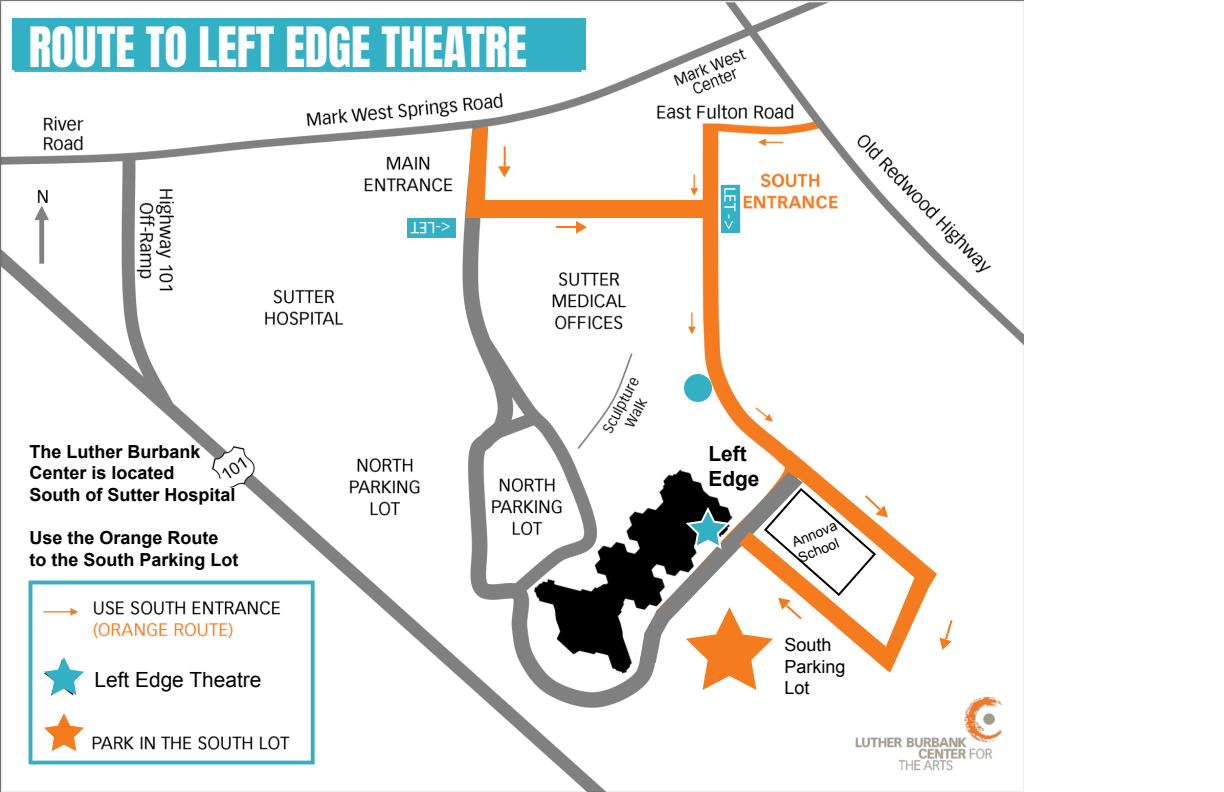
<style>
.page{position:relative;width:1224px;height:792px;background:#fff}
.page>*{position:absolute;margin:0;border:0;box-sizing:border-box;transform-origin:0 0}
.t1{font:47.2px "Anton";color:#fff}
.t2{font:21px "Arial";color:#000}
.t3{font:700 21px/25px "Arial";color:#000}
.t4{font:700 18px/21.6px "Arial";color:#000}
.t5{font:18px/21.6px "Arial";color:#000}
.t6{font:16.8px "Myriad Pro";color:#fff}
.t7{font:16.6px "Myriad Pro";color:#fff}
.t8{font:14px/16.8px "Arial";color:#000}
</style>
<div class="page">
<img style="left:0;top:0;width:1024px;height:792px">
<div style="left:407px;top:218px;width:49px;height:20px;background:#34b0c5"></div>
<div style="left:12px;top:18px;width:574px;height:52px;background:#34b0c5"></div>
<div style="left:480px;top:200px;width:224px;height:18px;background:#f47c1f"></div>
<svg style="left:466px;top:126px;width:22px;height:92px"></svg>
<div style="left:626px;top:610px;width:46px;height:48px;background:#fff;border-radius:50%"></div>
<svg style="left:551px;top:593px;width:76px;height:62px;background:#272727"></svg>
<div style="left:90px;top:658px;width:186px;height:64px;background:#fff"></div>
<svg style="left:44px;top:657px;width:40px;height:38px"></svg>
<div style="left:38px;top:726px;width:46px;height:26px;background:#fff"></div>
<svg style="left:44px;top:713px;width:40px;height:38px"></svg>
<svg style="left:24px;top:388px;width:266px;height:184px"></svg>
<svg style="left:576px;top:221px;width:11px;height:13px"></svg>
<hr style="left:556px;top:226px;width:20px;height:2px;background:#f47c1f">
<svg style="left:498px;top:166px;width:13px;height:11px"></svg>
<hr style="left:504px;top:146px;width:2px;height:20px;background:#f47c1f">
<svg style="left:640px;top:450px;width:314px;height:240px"></svg>
<div style="left:721px;top:185px;width:19px;height:48px;background:#34b0c5"></div>
<div style="left:684px;top:374px;width:28px;height:28px;background:#34b0c5;border-radius:50%"></div>
<h1 class="t1" style="left:29px;top:23px;width:500px">ROUTE TO LEFT EDGE THEATRE</h1>
<p class="t4" style="left:30px;top:441px;width:208px">The Luther Burbank<br>Center is located<br>South of Sutter Hospital</p>
<p class="t4" style="left:30px;top:528px;width:211px">Use the Orange Route to the South Parking Lot</p>
<p class="t2" style="left:94px;top:666px;width:169px">Left Edge Theatre</p>
<p class="t6" style="left:451px;top:238px;width:41px;rotate:-180deg">&lt;-LET</p>
<p class="t7" style="left:740px;top:187px;width:44px;rotate:90deg">LET -&gt;</p>
<p class="t3" style="left:708px;top:442px;width:53px">Left<br>Edge</p>
<p class="t8" style="left:789px;top:535px;width:49px;rotate:-22deg">Annova<br>School</p>
<p class="t5" style="left:784px;top:634px;width:63px">South<br>Parking<br>Lot</p>
</div>
